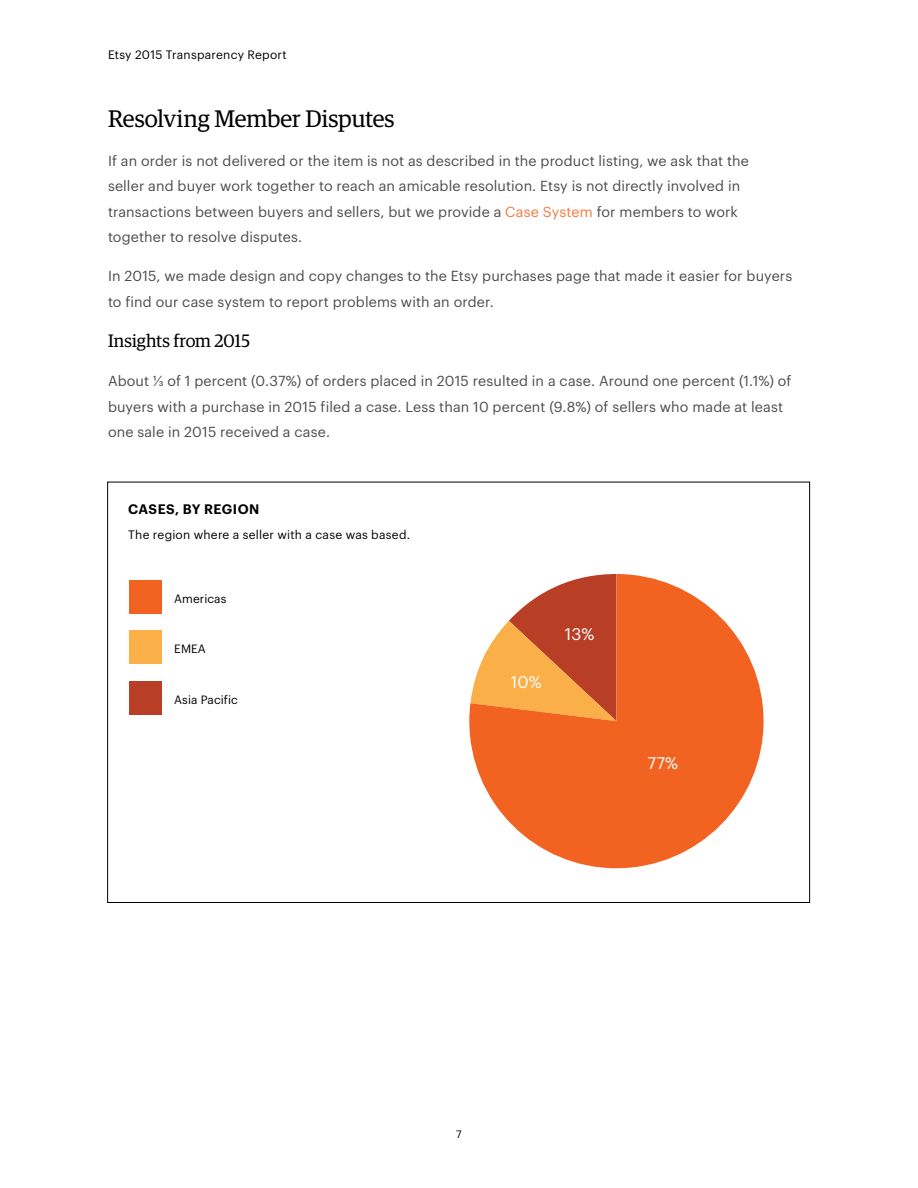
<style>
.page{position:relative;width:918px;height:1188px;background:#fff}
.page>*{position:absolute;margin:0;border:0;box-sizing:border-box;transform-origin:0 0}
.t1{font:24px "Guardian Egyp";letter-spacing:-.005em;color:#000}
.t2{font:18px "Guardian Egyp";color:#000}
.t3{font:16.5px "Graphik";color:#fff}
.t4{font:14.25px/25.5px "Graphik";letter-spacing:.01em;color:#4d4d4f}
.t5{font:600 13.5px "Graphik";letter-spacing:.03em;color:#000}
.t6{font:12px "Graphik";letter-spacing:.02em;color:#000}
.t7{font:11.85px "Graphik";letter-spacing:.005em;color:#010101}
.t8{font:10.5px "Graphik";color:#000}
.s1{color:#f47a3b}
</style>
<div class="page">
<svg style="left:469px;top:574px;width:295px;height:294px;fill:#f26322"></svg>
<div style="left:129px;top:580px;width:33px;height:34px;background:#f26322"></div>
<div style="left:129px;top:630px;width:33px;height:34px;background:#fbaf49"></div>
<div style="left:129px;top:681px;width:33px;height:33px;background:#b93e26"></div>
<p class="t6" style="left:108px;top:46px;width:180px">Etsy 2015 Transparency Report</p>
<h1 class="t1" style="left:108px;top:102px;width:288px">Resolving Member Disputes</h1>
<p class="t4" style="left:108px;top:147px;width:642px">If an order is not delivered or the item is not as described in the product listing, we ask that the seller and buyer work together to reach an amicable resolution. Etsy is not directly involved in transactions between buyers and sellers, but we provide a <span class="s1">Case System</span> for members to work together to resolve disputes.</p>
<p class="t4" style="left:108px;top:262px;width:686px">In 2015, we made design and copy changes to the Etsy purchases page that made it easier for buyers to find our case system to report problems with an order.</p>
<p class="t2" style="left:108px;top:329px;width:144px">Insights from 2015</p>
<p class="t4" style="left:108px;top:367px;width:685px">About ⅓ of 1 percent (0.37%) of orders placed in 2015 resulted in a case. Around one percent (1.1%) of buyers with a purchase in 2015 filed a case. Less than 10 percent (9.8%) of sellers who made at least one sale in 2015 received a case.</p>
<p class="t5" style="left:128px;top:499px;width:133px">CASES, BY REGION</p>
<p class="t6" style="left:128px;top:526px;width:284px">The region where a seller with a case was based.</p>
<p class="t7" style="left:174px;top:589px;width:54px">Americas</p>
<p class="t7" style="left:174px;top:640px;width:33px">EMEA</p>
<p class="t7" style="left:174px;top:690px;width:65px">Asia Pacific</p>
<p class="t3" style="left:511px;top:669px;width:32px">10%</p>
<p class="t3" style="left:565px;top:622px;width:31px">13%</p>
<p class="t3" style="left:648px;top:751px;width:32px">77%</p>
<p class="t8" style="left:456px;top:1127px;width:7px">7</p>
</div>
